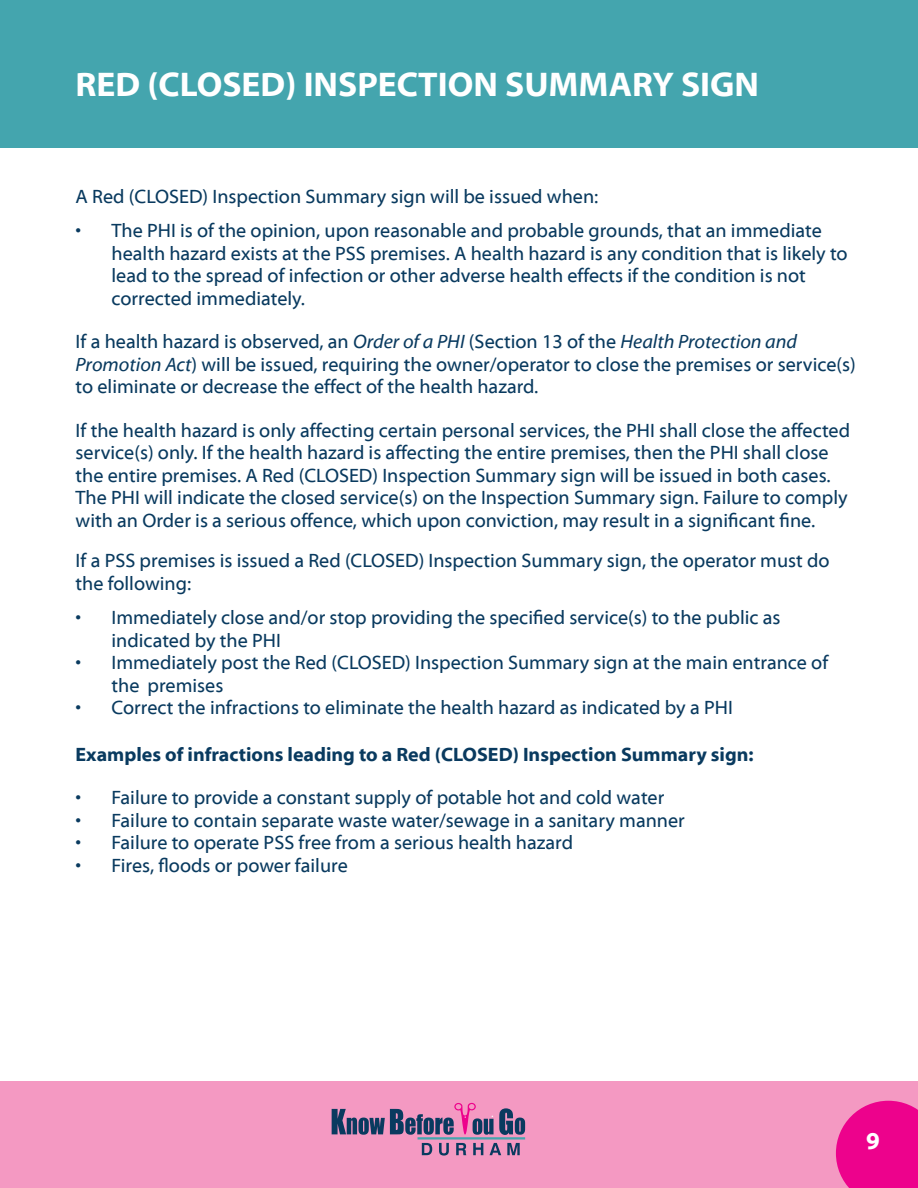
<style>
.page{position:relative;width:918px;height:1188px;background:#fff}
.page>*{position:absolute;margin:0;border:0;box-sizing:border-box;transform-origin:0 0}
.t1{font:700 34.5px "Myriad Web Pro";color:#fff}
.t2{font:700 24px "Myriad Web Pro";color:#fff}
.Text{font:19.5px/22.5px "Myriad Web Pro";color:#093a5f}
.Text-2{font:700 19.5px "Myriad Web Pro";color:#093a5f}
.s1{font-style:italic}
</style>
<div class="page">
<div style="left:0;top:0;width:918px;height:147px;background:#44a5ae"></div>
<div style="left:0;top:1082px;width:918px;height:106px;background:#f499c2"></div>
<svg style="left:836px;top:1101px;width:82px;height:87px;background:#ed1292"></svg>
<svg style="left:422px;top:1143px;width:10px;height:12px"></svg>
<svg style="left:439px;top:1143px;width:10px;height:13px"></svg>
<svg style="left:456px;top:1143px;width:10px;height:12px"></svg>
<svg style="left:473px;top:1143px;width:10px;height:12px"></svg>
<svg style="left:490px;top:1143px;width:11px;height:12px"></svg>
<svg style="left:507px;top:1143px;width:13px;height:12px"></svg>
<hr style="left:418px;top:1137px;width:107px;height:3px;background:#44a5ae">
<svg style="left:332px;top:1103px;width:193px;height:32px"></svg>
<h2 class="t1" style="left:76px;top:66px;width:685px">RED (CLOSED) INSPECTION SUMMARY SIGN</h2>
<p class="Text" style="left:76px;top:185px;width:524px">A Red (CLOSED) Inspection Summary sign will be issued when:</p>
<p class="Text" style="left:112px;top:220px;width:738px;text-indent:-36px">• The PHI is of the opinion, upon reasonable and probable grounds, that an immediate health hazard exists at the PSS premises. A health hazard is any condition that is likely to lead to the spread of infection or other adverse health effects if the condition is not corrected immediately.</p>
<p class="Text" style="left:76px;top:331px;width:782px">If a health hazard is observed, an <span class="s1">Order of a PHI</span> (Section 13 of the <span class="s1">Health Protection and<br>Promotion Act</span>) will be issued, requiring the owner/operator to close the premises or service(s) to eliminate or decrease the effect of the health hazard.</p>
<p class="Text" style="left:76px;top:419px;width:776px">If the health hazard is only affecting certain personal services, the PHI shall close the affected service(s) only. If the health hazard is affecting the entire premises, then the PHI shall close the entire premises. A Red (CLOSED) Inspection Summary sign will be issued in both cases.<br>The PHI will indicate the closed service(s) on the Inspection Summary sign. Failure to comply with an Order is a serious offence, which upon conviction, may result in a significant fine.</p>
<p class="Text" style="left:76px;top:550px;width:756px">If a PSS premises is issued a Red (CLOSED) Inspection Summary sign, the operator must do the following:</p>
<p class="Text" style="left:112px;top:607px;width:670px;text-indent:-36px">• Immediately close and/or stop providing the specified service(s) to the public as indicated by the PHI</p>
<p class="Text" style="left:112px;top:652px;width:718px;text-indent:-36px">• Immediately post the Red (CLOSED) Inspection Summary sign at the main entrance of the premises</p>
<p class="Text" style="left:76px;top:697px;width:659px">• Correct the infractions to eliminate the health hazard as indicated by a PHI</p>
<p class="Text-2" style="left:76px;top:744px;width:680px">Examples of infractions leading to a Red (CLOSED) Inspection Summary sign:</p>
<p class="Text" style="left:76px;top:787px;width:590px">• Failure to provide a constant supply of potable hot and cold water</p>
<p class="Text" style="left:76px;top:809px;width:611px">• Failure to contain separate waste water/sewage in a sanitary manner</p>
<p class="Text" style="left:76px;top:832px;width:499px">• Failure to operate PSS free from a serious health hazard</p>
<p class="Text" style="left:76px;top:854px;width:274px">• Fires, floods or power failure</p>
<p class="t2" style="left:866px;top:1128px;width:15px">9</p>
</div>
